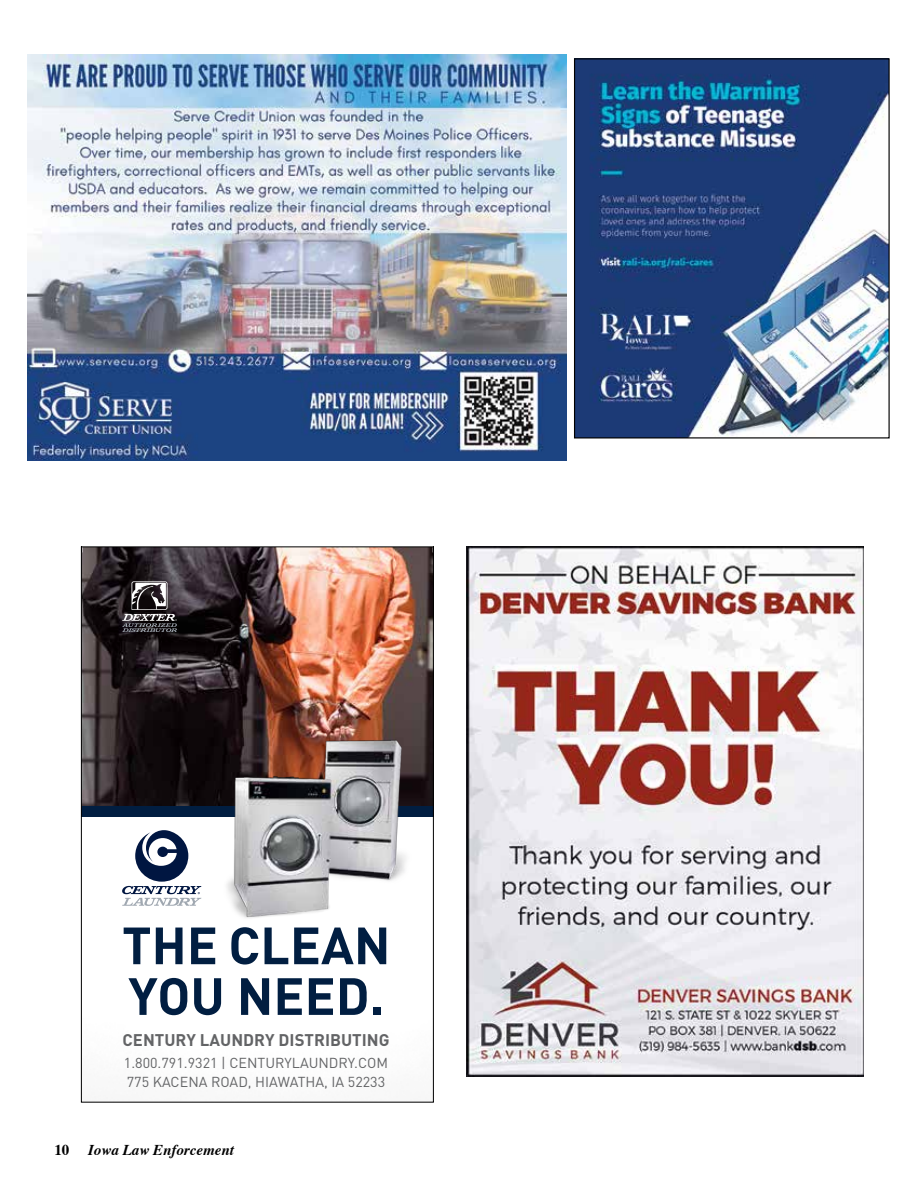
<style>
.page{position:relative;width:918px;height:1188px;background:#fff}
.page>*{position:absolute;margin:0;border:0;box-sizing:border-box;transform-origin:0 0}
.t1{font:700 51.45px/50.7px "DIN Pro";color:#011e41}
.t2{font:700 16.65px "DIN Pro";color:#636466}
.t3{font:italic 700 15px "Times";color:#000}
.t4{font:700 15px "Times";color:#000}
.t5{font:14.25px "DIN Pro";color:#636466}
</style>
<div class="page">
<img style="left:83px;top:548px;width:349px;height:258px">
<div style="left:81px;top:806px;width:352px;height:10px;background:#011e41"></div>
<img style="left:218px;top:730px;width:197px;height:188px">
<svg style="left:122px;top:830px;width:79px;height:76px"></svg>
<svg style="left:122px;top:581px;width:55px;height:51px"></svg>
<img style="left:27px;top:54px;width:540px;height:407px">
<img style="left:466px;top:546px;width:398px;height:531px">
<img style="left:576px;top:60px;width:312px;height:376px">
<div style="left:574px;top:58px;width:316px;height:380px;border:1px solid #000"></div>
<h1 class="t1" style="left:122px;top:918px;width:270px">THE CLEAN<br>YOU NEED.</h1>
<p class="t2" style="left:123px;top:1029px;width:268px">CENTURY LAUNDRY DISTRIBUTING</p>
<p class="t5" style="left:127px;top:1072px;width:260px">775 KACENA ROAD, HIAWATHA, IA 52233</p>
<p class="t5" style="left:124px;top:1053px;width:266px">1.800.791.9321 | CENTURYLAUNDRY.COM</p>
<p class="t4" style="left:54px;top:1136px;width:16px">10</p>
<p class="t3" style="left:88px;top:1136px;width:147px">Iowa Law Enforcement</p>
</div>
